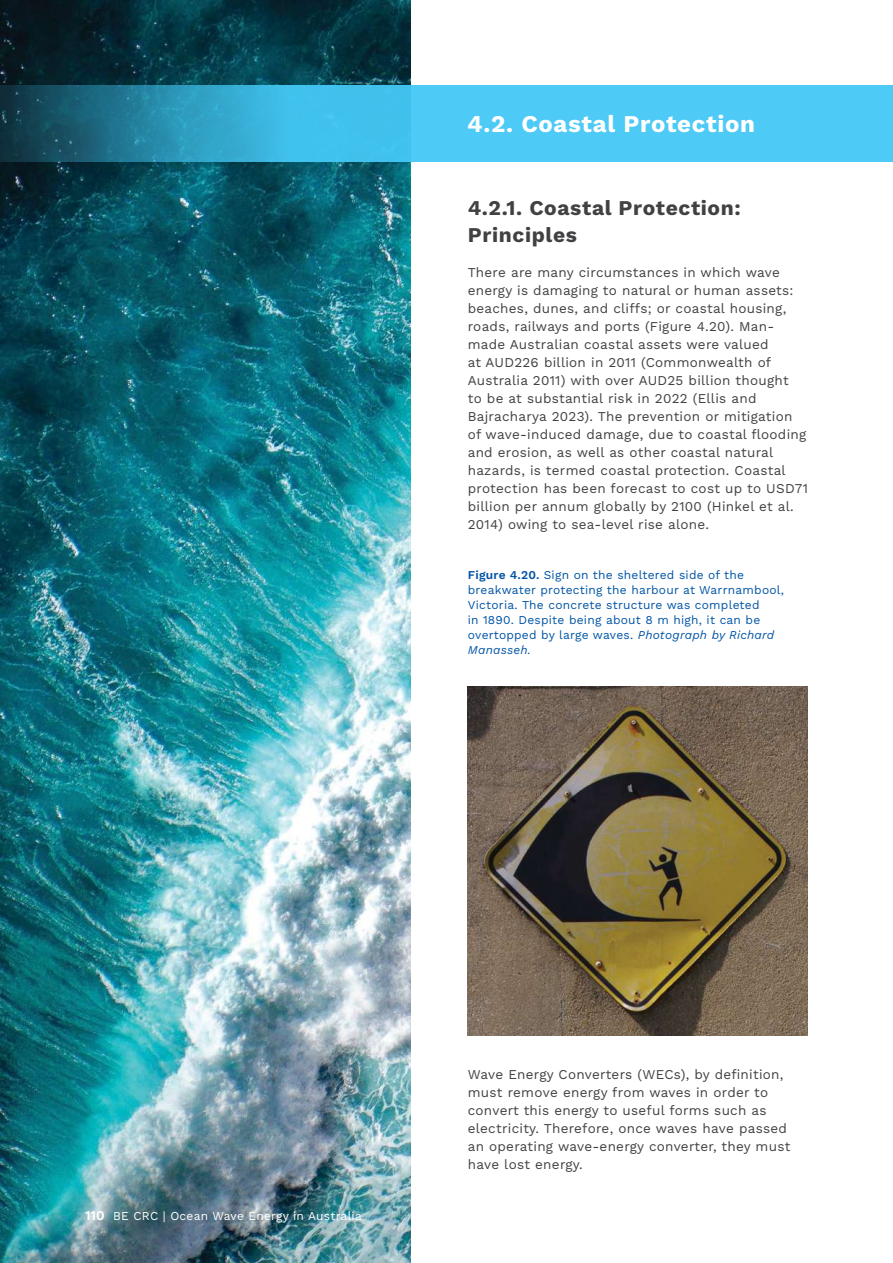
<style>
.page{position:relative;width:893px;height:1263px;background:#fff}
.page>*{position:absolute;margin:0;border:0;box-sizing:border-box;transform-origin:0 0}
.t1{font:700 24px "Work Sans";letter-spacing:.03em;color:#fff}
.t2{font:700 21px/27px "Work Sans";letter-spacing:.03em;color:#414042}
.t3{font:13.5px/18px "Work Sans";letter-spacing:.02em;color:#414042}
.t4{font:12px/15px "Work Sans";letter-spacing:.02em;color:#0054a6}
.t5{font:12px "Work Sans";letter-spacing:.02em;color:#fff}
.s1{font-weight:600}
.s2{font-style:italic}
.s3{font-weight:600;font-size:13.5px}
</style>
<div class="page">
<img style="left:0;top:0;width:410px;height:1263px">
<svg style="left:0;top:85px;width:893px;height:77px;background:#3eb0d7"></svg>
<img style="left:468px;top:687px;width:340px;height:348px">
<h1 class="t1" style="left:467px;top:106px;width:289px">4.2. Coastal Protection</h1>
<h2 class="t2" style="left:468px;top:194px;width:275px">4.2.1. Coastal Protection:<br>Principles</h2>
<p class="t3" style="left:468px;top:263px;width:342px">There are many circumstances in which wave energy is damaging to natural or human assets: beaches, dunes, and cliffs; or coastal housing, roads, railways and ports (Figure 4.20). Man&shy;made Australian coastal assets were valued<br>at AUD226 billion in 2011 (Commonwealth of Australia 2011) with over AUD25 billion thought<br>to be at substantial risk in 2022 (Ellis and Bajracharya 2023). The prevention or mitigation of wave-induced damage, due to coastal flooding and erosion, as well as other coastal natural hazards, is termed coastal protection. Coastal protection has been forecast to cost up to USD71 billion per annum globally by 2100 (Hinkel et al.<br>2014) owing to sea-level rise alone.</p>
<p class="t4" style="left:468px;top:567px;width:318px"><span class="s1">Figure 4.20.</span> Sign on the sheltered side of the breakwater protecting the harbour at Warrnambool, Victoria. The concrete structure was completed<br>in 1890. Despite being about 8 m high, it can be overtopped by large waves. <span class="s2">Photograph by Richard Manasseh.</span></p>
<p class="t5" style="left:85px;top:1207px;width:278px"><span class="s3">110</span> BE CRC | Ocean Wave Energy in Australia</p>
<p class="t3" style="left:468px;top:1064px;width:324px">Wave Energy Converters (WECs), by definition, must remove energy from waves in order to convert this energy to useful forms such as electricity. Therefore, once waves have passed an operating wave-energy converter, they must have lost energy.</p>
</div>
